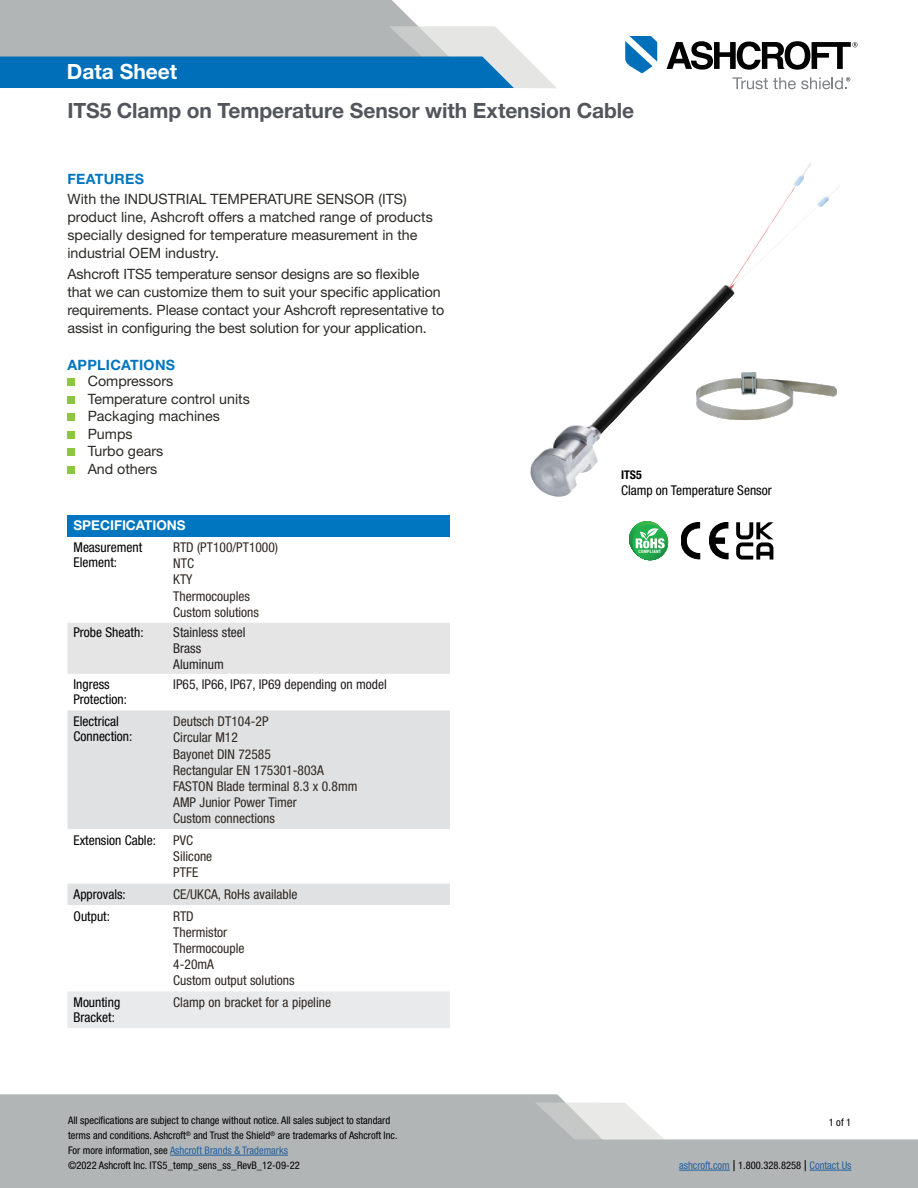
<style>
.page{position:relative;width:918px;height:1188px;background:#fff}
.page>*{position:absolute;margin:0;border:0;box-sizing:border-box;transform-origin:0 0}
.t1{font:700 21px "Helvetica Neue LT Pro";letter-spacing:-.005em;color:#52555b}
.t2{font:700 21px "Helvetica Neue LT Pro";color:#fff}
.t3{font:14.25px/18px "Helvetica Neue LT Pro";color:#2c2a27}
.t4{font:700 14.25px "Helvetica Neue LT Pro";letter-spacing:.02em;color:#0076c0}
.t5{font:condensed 13.5px/16.2px "Helvetica Neue LT Pro";color:#2f2823}
.t6{font:condensed 13.5px/15px "Helvetica Neue LT Pro";color:#000}
.t7{font:condensed 13.5px "Helvetica Neue LT Pro";color:#231f20}
.t8{font:700 13.5px "Helvetica Neue LT Pro";color:#fff}
.t9{font:700 condensed 12px "Helvetica Neue LT Pro";color:#000}
.t10{font:condensed 10.5px/15px "Helvetica Neue LT Pro";color:#000}
.t11{font:condensed 10.5px "Helvetica Neue LT Pro";color:#215e9e}
.t12{font:700 condensed 4.5px "Helvetica Neue";letter-spacing:.05em;color:#fff}
.s1{color:#215e9e}
.s2{font-size:15px;color:#000}
.s3{color:#000}
</style>
<div class="page">
<svg style="left:0;top:1094px;width:918px;height:94px;fill:#b2b5b6"></svg>
<svg style="left:535px;top:1102px;width:129px;height:37px"></svg>
<svg style="left:0;top:0;width:556px;height:88px;background:#85abc3"></svg>
<svg style="left:625px;top:36px;width:32px;height:37px"></svg>
<svg style="left:667px;top:41px;width:191px;height:29px"></svg>
<svg style="left:732px;top:77px;width:118px;height:12px"></svg>
<hr style="left:170px;top:1155px;width:118px;height:1px;background:#215e9e">
<hr style="left:679px;top:1170px;width:51px;height:1px;background:#215e9e">
<hr style="left:810px;top:1170px;width:41px;height:1px;background:#215e9e">
<img style="left:530px;top:163px;width:310px;height:334px">
<img style="left:697px;top:373px;width:140px;height:47px">
<div style="left:68px;top:378px;width:7px;height:8px;background:#8dc63f"></div>
<div style="left:68px;top:396px;width:7px;height:8px;background:#8dc63f"></div>
<div style="left:68px;top:413px;width:7px;height:8px;background:#8dc63f"></div>
<div style="left:68px;top:431px;width:7px;height:8px;background:#8dc63f"></div>
<div style="left:68px;top:448px;width:7px;height:8px;background:#8dc63f"></div>
<div style="left:68px;top:466px;width:7px;height:8px;background:#8dc63f"></div>
<div style="left:68px;top:515px;width:382px;height:21px;background:#0076c0"></div>
<div style="left:68px;top:623px;width:382px;height:51px;background:#e5e5e6"></div>
<div style="left:68px;top:710px;width:382px;height:119px;background:#dfe1e2"></div>
<div style="left:68px;top:883px;width:382px;height:22px;background:#dfe1e2"></div>
<div style="left:68px;top:991px;width:382px;height:37px;background:#e9eaeb"></div>
<svg style="left:709px;top:522px;width:19px;height:37px"></svg>
<svg style="left:681px;top:522px;width:19px;height:37px"></svg>
<svg style="left:629px;top:521px;width:36px;height:36px"></svg>
<svg style="left:629px;top:522px;width:36px;height:35px"></svg>
<svg style="left:630px;top:522px;width:36px;height:36px"></svg>
<svg style="left:630px;top:523px;width:36px;height:35px"></svg>
<svg style="left:631px;top:523px;width:36px;height:36px"></svg>
<svg style="left:631px;top:524px;width:36px;height:35px"></svg>
<svg style="left:632px;top:524px;width:36px;height:36px"></svg>
<svg style="left:632px;top:525px;width:36px;height:35px"></svg>
<svg style="left:636px;top:527px;width:29px;height:21px"></svg>
<svg style="left:736px;top:522px;width:37px;height:38px"></svg>
<h1 class="t2" style="left:67px;top:58px;width:112px">Data Sheet</h1>
<h1 class="t1" style="left:68px;top:98px;width:568px">ITS5 Clamp on Temperature Sensor with Extension Cable</h1>
<p class="t4" style="left:68px;top:170px;width:78px">FEATURES</p>
<p class="t3" style="left:68px;top:190px;width:367px">With the INDUSTRIAL TEMPERATURE SENSOR (ITS) product line, Ashcroft offers a matched range of products specially designed for temperature measurement in the industrial OEM industry.</p>
<p class="t3" style="left:68px;top:265px;width:378px">Ashcroft ITS5 temperature sensor designs are so flexible that we can customize them to suit your specific application requirements. Please contact your Ashcroft representative to assist in configuring the best solution for your application.</p>
<p class="t4" style="left:68px;top:356px;width:109px">APPLICATIONS</p>
<p class="t3" style="left:88px;top:372px;width:87px">Compressors</p>
<p class="t3" style="left:88px;top:389px;width:164px">Temperature control units</p>
<p class="t3" style="left:88px;top:407px;width:134px">Packaging machines</p>
<p class="t3" style="left:88px;top:424px;width:46px">Pumps</p>
<p class="t3" style="left:88px;top:442px;width:77px">Turbo gears</p>
<p class="t3" style="left:88px;top:459px;width:71px">And others</p>
<p class="t8" style="left:74px;top:517px;width:114px">SPECIFICATIONS</p>
<p class="t6" style="left:74px;top:540px;width:70px">Measurement<br>Element:</p>
<p class="t5" style="left:173px;top:539px;width:106px">RTD (PT100/PT1000)<br>NTC<br>KTY<br>Thermocouples<br>Custom solutions</p>
<p class="t6" style="left:74px;top:625px;width:72px">Probe Sheath:</p>
<p class="t7" style="left:173px;top:624px;width:74px">Stainless steel</p>
<p class="t7" style="left:173px;top:640px;width:29px">Brass</p>
<p class="t7" style="left:173px;top:657px;width:52px">Aluminum</p>
<p class="t6" style="left:74px;top:677px;width:55px">Ingress<br>Protection:</p>
<p class="t7" style="left:173px;top:677px;width:215px">IP65, IP66, IP67, IP69 depending on model</p>
<p class="t6" style="left:74px;top:714px;width:60px">Electrical<br>Connection:</p>
<p class="t5" style="left:173px;top:713px;width:186px">Deutsch DT104-2P<br>Circular M12<br>Bayonet DIN 72585<br>Rectangular EN 175301-803A<br>FASTON Blade terminal 8.3 x 0.8mm<br>AMP Junior Power Timer<br>Custom connections</p>
<p class="t6" style="left:74px;top:833px;width:84px">Extension Cable:</p>
<p class="t5" style="left:173px;top:832px;width:41px">PVC<br>Silicone<br>PTFE</p>
<p class="t6" style="left:74px;top:887px;width:54px">Approvals:</p>
<p class="t5" style="left:173px;top:886px;width:126px">CE/UKCA, RoHs available</p>
<p class="t6" style="left:74px;top:908px;width:38px">Output:</p>
<p class="t5" style="left:173px;top:908px;width:73px">RTD<br>Thermistor<br>Thermocouple</p>
<p class="t5" style="left:173px;top:956px;width:123px">4-20mA<br>Custom output solutions</p>
<p class="t6" style="left:74px;top:995px;width:48px">Mounting<br>Bracket:</p>
<p class="t5" style="left:173px;top:994px;width:159px">Clamp on bracket for a pipeline</p>
<p class="t10" style="left:68px;top:1113px;width:331px">All specifications are subject to change without notice. All sales subject to standard terms and conditions. Ashcroft<sup>®</sup> and Trust the Shield<sup>®</sup> are trademarks of Ashcroft Inc.<br>For more information, see <span class="s1">Ashcroft Brands &amp; Trademarks<br></span>©2022 Ashcroft Inc. ITS5_temp_sens_ss_RevB_12-09-22</p>
<p class="t9" style="left:621px;top:467px;width:22px">ITS5</p>
<p class="t6" style="left:621px;top:483px;width:152px">Clamp on Temperature Sensor</p>
<p class="t12" style="left:638px;top:547px;width:24px">COMPLIANT</p>
<p class="t10" style="left:829px;top:1115px;width:24px">1 of 1</p>
<p class="t11" style="left:679px;top:1159px;width:174px">ashcroft.com <span class="s2">|</span> <span class="s3">1.800.328.8258</span> <span class="s2">|</span> Contact Us</p>
</div>
